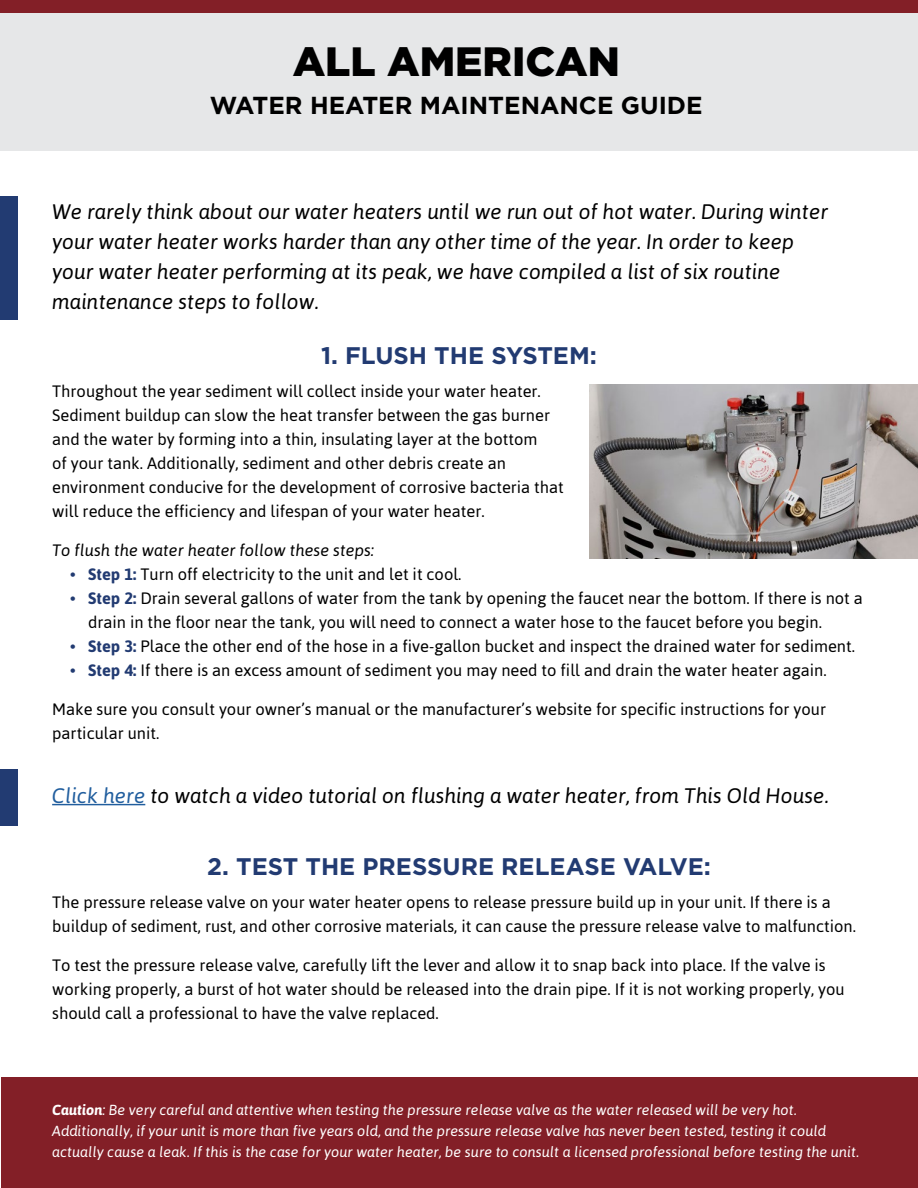
<style>
.page{position:relative;width:918px;height:1188px;background:#fff}
.page>*{position:absolute;margin:0;border:0;box-sizing:border-box;transform-origin:0 0}
.t1{font:900 40.95px "Gotham";color:#000}
.t2{font:700 24.6px "Gotham";color:#000}
.t3{font:700 24px "Gotham";color:#223b72}
.t4{font:italic 21px/30px "Asap";color:#000}
.t5{font:16.5px/24px "Asap";color:#000}
.t6{font:italic 16.5px "Asap";color:#000}
.t7{font:italic 14.55px/21px "Asap";color:#fff}
.s1{font-weight:700;color:#223b72}
.s2{color:#215e9e}
.s3{font-weight:700}
</style>
<div class="page">
<div style="left:0;top:0;width:918px;height:14px;background:#831f27"></div>
<div style="left:1px;top:1077px;width:917px;height:111px;background:#831f27"></div>
<div style="left:0;top:13px;width:918px;height:138px;background:#e6e7e8"></div>
<div style="left:0;top:769px;width:17px;height:57px;background:#223b72"></div>
<div style="left:0;top:196px;width:17px;height:124px;background:#223b72"></div>
<hr style="left:52px;top:804px;width:93px;height:1px;background:#215e9e">
<img style="left:590px;top:384px;width:328px;height:174px">
<h1 class="t1" style="left:293px;top:33px;width:329px">ALL AMERICAN</h1>
<h2 class="t2" style="left:210px;top:89px;width:494px">WATER HEATER MAINTENANCE GUIDE</h2>
<p class="t4" style="left:52px;top:197px;width:777px">We rarely think about our water heaters until we run out of hot water. During winter your water heater works harder than any other time of the year. In order to keep your water heater performing at its peak, we have compiled a list of six routine maintenance steps to follow.</p>
<h3 class="t3" style="left:321px;top:340px;width:277px">1. FLUSH THE SYSTEM:</h3>
<p class="t5" style="left:52px;top:379px;width:513px">Throughout the year sediment will collect inside your water heater.<br>Sediment buildup can slow the heat transfer between the gas burner and the water by forming into a thin, insulating layer at the bottom<br>of your tank. Additionally, sediment and other debris create an environment conducive for the development of corrosive bacteria that will reduce the efficiency and lifespan of your water heater.</p>
<p class="t6" style="left:52px;top:541px;width:324px">To flush the water heater follow these steps:</p>
<p class="t5" style="left:70px;top:562px;width:393px"><span class="s1">• Step 1:</span> Turn off electricity to the unit and let it cool.</p>
<p class="t5" style="left:88px;top:586px;width:776px;text-indent:-18px"><span class="s1">• Step 2:</span> Drain several gallons of water from the tank by opening the faucet near the bottom. If there is not a drain in the floor near the tank, you will need to connect a water hose to the faucet before you begin.</p>
<p class="t5" style="left:70px;top:634px;width:786px"><span class="s1">• Step 3:</span> Place the other end of the hose in a five-gallon bucket and inspect the drained water for sediment.</p>
<p class="t5" style="left:70px;top:658px;width:758px"><span class="s1">• Step 4:</span> If there is an excess amount of sediment you may need to fill and drain the water heater again.</p>
<p class="t5" style="left:52px;top:697px;width:775px">Make sure you consult your owner’s manual or the manufacturer’s website for specific instructions for your particular unit.</p>
<p class="t4" style="left:52px;top:780px;width:778px"><span class="s2">Click here</span> to watch a video tutorial on flushing a water heater, from This Old House.</p>
<h3 class="t3" style="left:207px;top:850px;width:505px">2. TEST THE PRESSURE RELEASE VALVE:</h3>
<p class="t5" style="left:52px;top:890px;width:805px">The pressure release valve on your water heater opens to release pressure build up in your unit. If there is a buildup of sediment, rust, and other corrosive materials, it can cause the pressure release valve to malfunction.</p>
<p class="t5" style="left:52px;top:953px;width:794px">To test the pressure release valve, carefully lift the lever and allow it to snap back into place. If the valve is working properly, a burst of hot water should be released into the drain pipe. If it is not working properly, you should call a professional to have the valve replaced.</p>
<p class="t7" style="left:52px;top:1099px;width:808px"><span class="s3">Caution</span>: Be very careful and attentive when testing the pressure release valve as the water released will be very hot.<br>Additionally, if your unit is more than five years old, and the pressure release valve has never been tested, testing it could actually cause a leak. If this is the case for your water heater, be sure to consult a licensed professional before testing the unit.</p>
</div>
